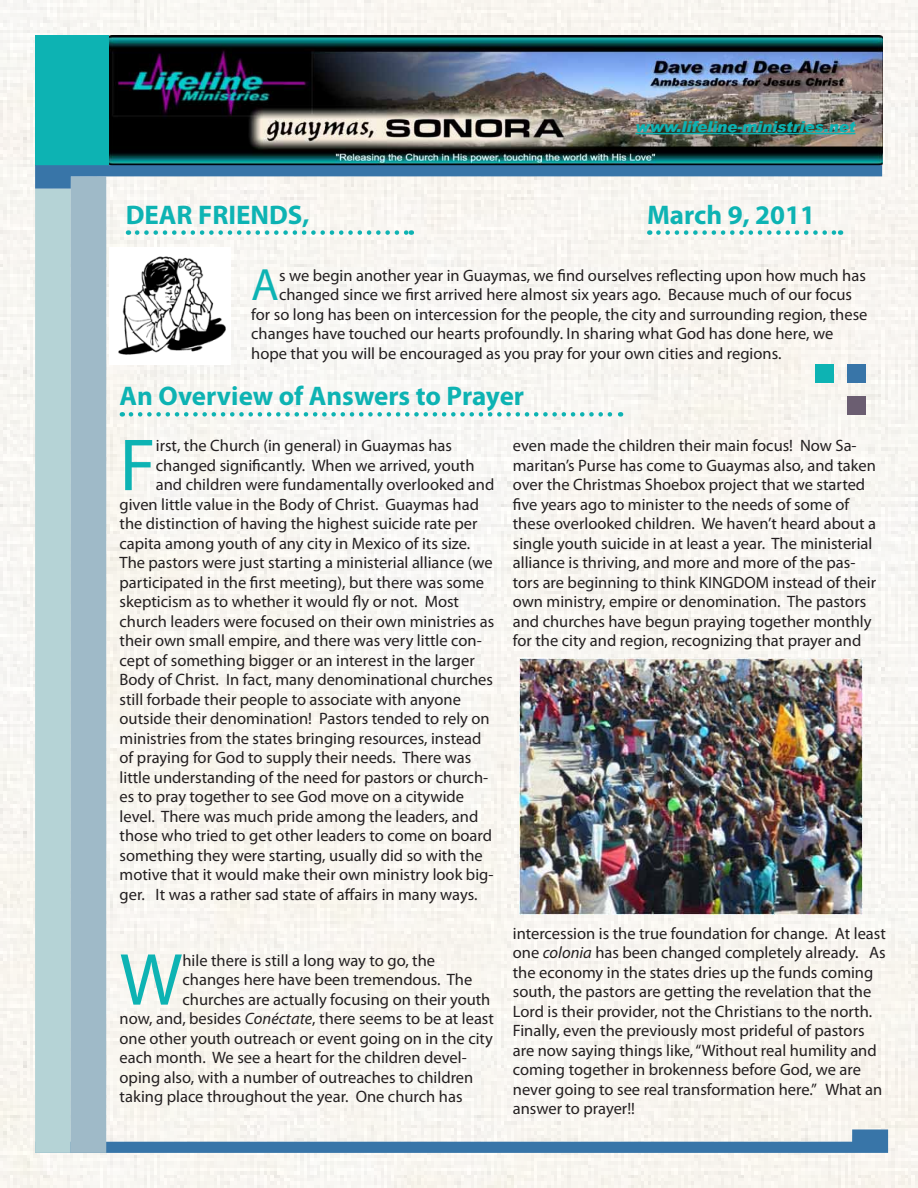
<style>
.page{position:relative;width:918px;height:1188px;background:#f8f6f1}
.page>*{position:absolute;margin:0;border:0;box-sizing:border-box;transform-origin:0 0}
.t1{font:74.4px "Myriad Pro";color:#0db3b3}
.Body{font:45.45px "Myriad Pro";color:#0db3b3}
.Headline{font:700 27px "Myriad Pro";color:#0db3b3}
.Body-2{font:16.5px/19.5px "Myriad Pro";color:#231f20}
.t2{font:italic 900 15px "Arial";color:#0db3b3}
.s1{font-style:italic}
</style>
<div class="page">
<img style="left:109px;top:35px;width:773px;height:130px">
<div style="left:35px;top:35px;width:74px;height:130px;background:#0db3b3"></div>
<svg style="left:106px;top:1129px;width:782px;height:24px"></svg>
<div style="left:35px;top:189px;width:36px;height:964px;background:#b5d3d6"></div>
<div style="left:71px;top:177px;width:35px;height:976px;background:#9fbac8"></div>
<svg style="left:35px;top:165px;width:847px;height:24px"></svg>
<hr style="left:636px;top:133px;width:219px;height:1px;background:#0db3b3">
<svg style="left:137px;top:230px;width:275px;height:5px"></svg>
<div style="left:847px;top:364px;width:19px;height:19px;background:#3875a8"></div>
<div style="left:847px;top:396px;width:19px;height:19px;background:#6b5e71"></div>
<div style="left:816px;top:364px;width:18px;height:19px;background:#0db3b3"></div>
<svg style="left:658px;top:230px;width:183px;height:5px"></svg>
<img style="left:110px;top:248px;width:121px;height:116px">
<svg style="left:131px;top:412px;width:490px;height:5px"></svg>
<img style="left:519px;top:658px;width:343px;height:257px">
<p class="t2" style="left:636px;top:117px;width:221px">www.lifeline-ministries.net</p>
<p class="Headline" style="left:126px;top:197px;width:185px">DEAR FRIENDS,</p>
<p class="Headline" style="left:647px;top:197px;width:170px">March 9, 2011</p>
<p class="Body" style="left:251px;top:257px;width:29px">A</p>
<p class="Body-2" style="left:279px;top:265px;width:588px">s we begin another year in Guaymas, we find ourselves reflecting upon how much has</p>
<p class="Body-2" style="left:279px;top:285px;width:575px">changed since we first arrived here almost six years ago. Because much of our focus</p>
<p class="Body-2" style="left:251px;top:304px;width:618px">for so long has been on intercession for the people, the city and surrounding region, these</p>
<p class="Body-2" style="left:251px;top:324px;width:584px">changes have touched our hearts profoundly. In sharing what God has done here, we</p>
<p class="Body-2" style="left:251px;top:343px;width:532px">hope that you will be encouraged as you pray for your own cities and regions.</p>
<p class="Headline" style="left:120px;top:379px;width:406px">An Overview of Answers to Prayer</p>
<p class="t1" style="left:120px;top:419px;width:38px">F</p>
<p class="Body-2" style="left:156px;top:436px;width:298px">irst, the Church (in general) in Guaymas has</p>
<p class="Body-2" style="left:513px;top:436px;width:365px">even made the children their main focus! Now Sa&shy;maritan’s Purse has come to Guaymas also, and taken over the Christmas Shoebox project that we started five years ago to minister to the needs of some of these overlooked children. We haven’t heard about a single youth suicide in at least a year. The ministerial alliance is thriving, and more and more of the pas&shy;tors are beginning to think KINGDOM instead of their own ministry, empire or denomination. The pastors and churches have begun praying together monthly for the city and region, recognizing that prayer and</p>
<p class="Body-2" style="left:156px;top:455px;width:320px">changed significantly. When we arrived, youth</p>
<p class="Body-2" style="left:156px;top:475px;width:340px">and children were fundamentally overlooked and</p>
<p class="Body-2" style="left:120px;top:494px;width:361px">given little value in the Body of Christ. Guaymas had</p>
<p class="Body-2" style="left:120px;top:514px;width:359px">the distinction of having the highest suicide rate per</p>
<p class="Body-2" style="left:120px;top:533px;width:352px">capita among youth of any city in Mexico of its size.</p>
<p class="Body-2" style="left:120px;top:553px;width:375px">The pastors were just starting a ministerial alliance (we</p>
<p class="Body-2" style="left:120px;top:572px;width:366px">participated in the first meeting), but there was some</p>
<p class="Body-2" style="left:120px;top:592px;width:341px">skepticism as to whether it would fly or not. Most</p>
<p class="Body-2" style="left:120px;top:611px;width:376px">church leaders were focused on their own ministries as</p>
<p class="Body-2" style="left:120px;top:631px;width:364px">their own small empire, and there was very little con-</p>
<p class="Body-2" style="left:120px;top:650px;width:357px">cept of something bigger or an interest in the larger</p>
<p class="Body-2" style="left:120px;top:670px;width:375px">Body of Christ. In fact, many denominational churches</p>
<p class="Body-2" style="left:120px;top:689px;width:343px">still forbade their people to associate with anyone</p>
<p class="Body-2" style="left:120px;top:709px;width:372px">outside their denomination! Pastors tended to rely on</p>
<p class="Body-2" style="left:120px;top:728px;width:363px">ministries from the states bringing resources, instead</p>
<p class="Body-2" style="left:120px;top:748px;width:353px">of praying for God to supply their needs. There was</p>
<p class="Body-2" style="left:120px;top:767px;width:370px">little understanding of the need for pastors or church-</p>
<p class="Body-2" style="left:120px;top:787px;width:346px">es to pray together to see God move on a citywide</p>
<p class="Body-2" style="left:120px;top:806px;width:360px">level. There was much pride among the leaders, and</p>
<p class="Body-2" style="left:120px;top:826px;width:374px">those who tried to get other leaders to come on board</p>
<p class="Body-2" style="left:120px;top:845px;width:365px">something they were starting, usually did so with the</p>
<p class="Body-2" style="left:120px;top:865px;width:375px">motive that it would make their own ministry look big-</p>
<p class="Body-2" style="left:120px;top:884px;width:359px">ger. It was a rather sad state of affairs in many ways.</p>
<p class="t1" style="left:120px;top:934px;width:64px">W</p>
<p class="Body-2" style="left:183px;top:950px;width:254px">hile there is still a long way to go, the</p>
<p class="Body-2" style="left:183px;top:970px;width:291px">changes here have been tremendous. The</p>
<p class="Body-2" style="left:183px;top:989px;width:309px">churches are actually focusing on their youth</p>
<p class="Body-2" style="left:120px;top:1009px;width:376px">now, and, besides <span class="s1">Conéctate</span>, there seems to be at least</p>
<p class="Body-2" style="left:120px;top:1028px;width:375px">one other youth outreach or event going on in the city</p>
<p class="Body-2" style="left:120px;top:1048px;width:349px">each month. We see a heart for the children devel-</p>
<p class="Body-2" style="left:120px;top:1067px;width:355px">oping also, with a number of outreaches to children</p>
<p class="Body-2" style="left:120px;top:1087px;width:344px">taking place throughout the year. One church has</p>
<p class="Body-2" style="left:513px;top:923px;width:375px">intercession is the true foundation for change. At least one <span class="s1">colonia</span> has been changed completely already. As the economy in the states dries up the funds coming south, the pastors are getting the revelation that the Lord is their provider, not the Christians to the north.<br>Finally, even the previously most prideful of pastors are now saying things like, “Without real humility and coming together in brokenness before God, we are never going to see real transformation here.” What an answer to prayer!!</p>
</div>
